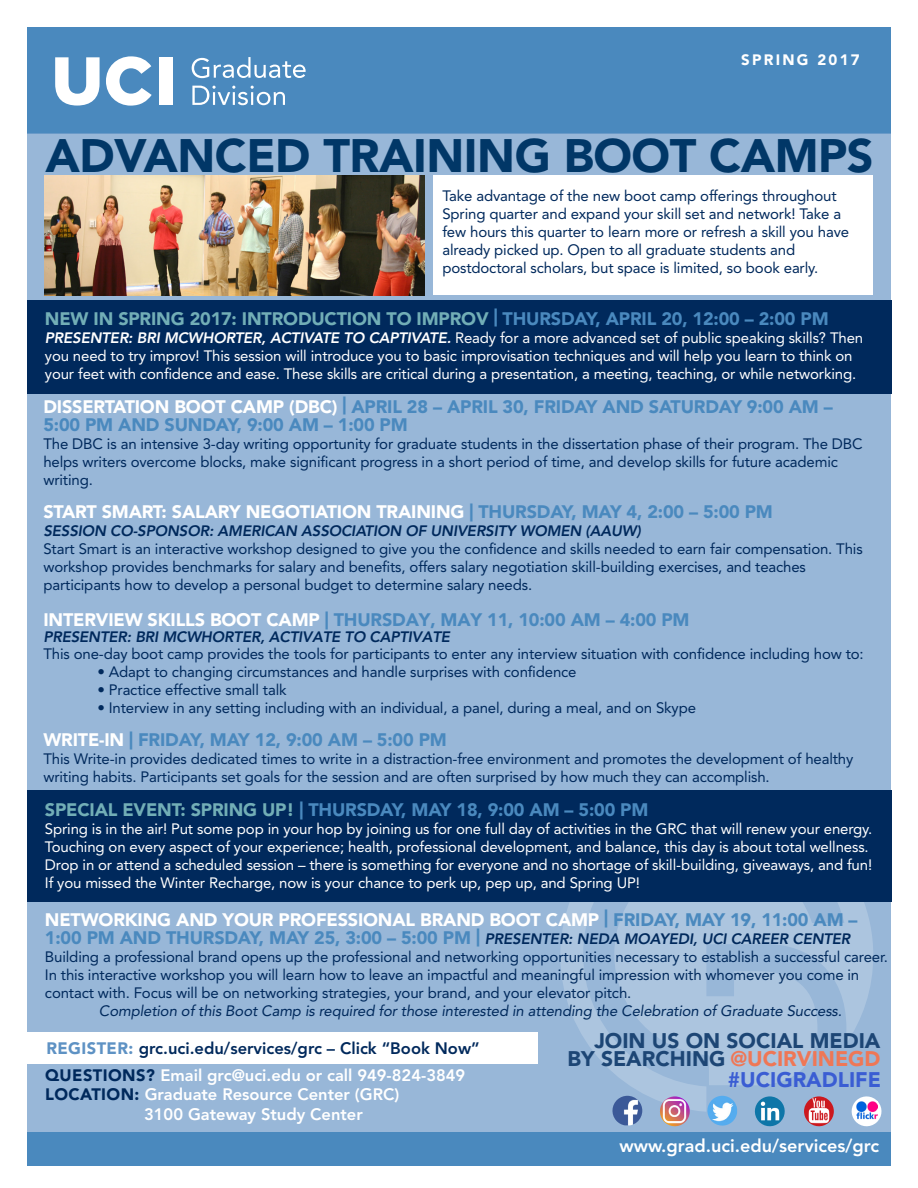
<style>
.page{position:relative;width:918px;height:1188px;background:#fff}
.page>*{position:absolute;margin:0;border:0;box-sizing:border-box;transform-origin:0 0}
.t1{font:900 46.5px "Avenir LT Std";letter-spacing:-.01em;color:#013767}
.t2{font:900 21px "Avenir LT Std";color:#1d4675}
.t3{font:900 21px "Avenir LT Std";color:#3a5dd3}
.Paragraph_Style_1{font:900 18px/18px "Avenir LT Std";letter-spacing:-.01em;color:#4a89be}
.Paragraph_Style_1-2{font:900 18px "Avenir LT Std";letter-spacing:-.01em;color:#fff}
.Paragraph_Style_1-3{font:900 18px "Avenir LT Std";letter-spacing:-.01em;color:#72aeb6}
.t4{font:800 18px "Avenir LT Std";color:#fff}
.t5{font:800 16.5px "Avenir LT Std";color:#fff}
.t6{font:800 16.5px "Avenir LT Std";color:#00295c}
.Paragraph_Style_1-4{font:15px/18px "Avenir LT Std";letter-spacing:-.01em;color:#00295c}
.Paragraph_Style_1-5{font:15px/18px "Avenir LT Std";letter-spacing:-.01em;color:#fff}
.Paragraph_Style_1-6{font:italic 15px "Avenir LT Std";letter-spacing:-.01em;color:#00295c}
.Paragraph_Style_1-7{font:italic 800 15px "Avenir LT Std";letter-spacing:-.01em;color:#00295c}
.t7{font:900 15px "Avenir LT Std";letter-spacing:.15em;color:#fff}
.s1{color:#4a89be}
.s2{font-weight:800;font-style:italic}
.s3{color:#fff}
.s4{color:#72aeb6}
.s5{font-weight:900;font-style:normal;font-size:18px;color:#4a89be}
.s6{font-weight:900;color:#5e92c4}
.s7{font-weight:900;color:#00295c}
.s8{color:#ef7756}
</style>
<div class="page">
<div style="left:27px;top:27px;width:864px;height:106px;background:#4a89be"></div>
<div style="left:27px;top:133px;width:864px;height:1002px;background:#98b7d8"></div>
<svg style="left:560px;top:901px;width:313px;height:211px;fill:#acc5df"></svg>
<div style="left:27px;top:300px;width:865px;height:93px;background:#00295c"></div>
<div style="left:27px;top:790px;width:865px;height:111px;background:#00295c"></div>
<div style="left:27px;top:1132px;width:864px;height:34px;background:#4a89be"></div>
<div style="left:434px;top:176px;width:439px;height:119px;background:#fff"></div>
<svg style="left:55px;top:57px;width:45px;height:49px"></svg>
<svg style="left:106px;top:56px;width:46px;height:50px"></svg>
<div style="left:159px;top:57px;width:13px;height:48px;background:#fff"></div>
<svg style="left:192px;top:57px;width:114px;height:21px"></svg>
<svg style="left:192px;top:86px;width:93px;height:19px"></svg>
<img style="left:45px;top:176px;width:379px;height:119px">
<div style="left:26px;top:1032px;width:512px;height:32px;background:#fff"></div>
<img style="left:660px;top:1096px;width:30px;height:30px">
<img style="left:611px;top:1096px;width:31px;height:29px">
<img style="left:753px;top:1096px;width:33px;height:31px">
<img style="left:707px;top:1096px;width:30px;height:30px">
<img style="left:804px;top:1096px;width:30px;height:30px">
<svg style="left:850px;top:1095px;width:32px;height:32px"></svg>
<img style="left:857px;top:1102px;width:20px;height:18px">
<p class="t7" style="left:741px;top:51px;width:120px">SPRING 2017</p>
<p class="t1" style="left:45px;top:128px;width:830px">ADVANCED TRAINING BOOT CAMPS</p>
<p class="Paragraph_Style_1-4" style="left:442px;top:187px;width:408px">Take advantage of the new boot camp offerings throughout Spring quarter and expand your skill set and network! Take a few hours this quarter to learn more or refresh a skill you have already picked up. Open to all graduate students and postdoctoral scholars, but space is limited, so book early.</p>
<p class="Paragraph_Style_1-3" style="left:45px;top:308px;width:785px">NEW IN SPRING 2017: INTRODUCTION TO IMPROV <sup>|</sup> <span class="s1">THURSDAY, APRIL 20, 12:00 – 2:00 PM</span></p>
<p class="Paragraph_Style_1-5" style="left:45px;top:329px;width:820px"><span class="s2">PRESENTER: BRI MCWHORTER, ACTIVATE TO CAPTIVATE.</span> Ready for a more advanced set of public speaking skills? Then you need to try improv! This session will introduce you to basic improvisation techniques and will help you learn to think on your feet with confidence and ease. These skills are critical during a presentation, a meeting, teaching, or while networking.</p>
<p class="Paragraph_Style_1" style="left:43px;top:398px;width:791px"><span class="s3">DISSERTATION BOOT CAMP (DBC)</span> | APRIL 28 – APRIL 30, FRIDAY AND SATURDAY 9:00 AM –<br>5:00 PM AND SUNDAY, 9:00 AM – 1:00 PM</p>
<p class="Paragraph_Style_1-4" style="left:43px;top:435px;width:821px">The DBC is an intensive 3-day writing opportunity for graduate students in the dissertation phase of their program. The DBC helps writers overcome blocks, make significant progress in a short period of time, and develop skills for future academic writing.</p>
<p class="Paragraph_Style_1-2" style="left:43px;top:501px;width:731px">START SMART: SALARY NEGOTIATION TRAINING <span class="s1">| THURSDAY, MAY 4, 2:00 – 5:00 PM</span></p>
<p class="Paragraph_Style_1-4" style="left:43px;top:522px;width:821px"><span class="s2">SESSION CO-SPONSOR: AMERICAN ASSOCIATION OF UNIVERSITY WOMEN (AAUW)<br></span>Start Smart is an interactive workshop designed to give you the confidence and skills needed to earn fair compensation. This workshop provides benchmarks for salary and benefits, offers salary negotiation skill-building exercises, and teaches participants how to develop a personal budget to determine salary needs.</p>
<p class="Paragraph_Style_1" style="left:43px;top:611px;width:648px"><span class="s3">INTERVIEW SKILLS BOOT CAMP</span> | THURSDAY, MAY 11, 10:00 AM – 4:00 PM</p>
<p class="Paragraph_Style_1-4" style="left:43px;top:628px;width:822px;line-height:17.4px"><span class="s2">PRESENTER: BRI MCWHORTER, ACTIVATE TO CAPTIVATE<br></span>This one-day boot camp provides the tools for participants to enter any interview situation with confidence including how to:</p>
<p class="Paragraph_Style_1-4" style="left:97px;top:663px;width:481px">• Adapt to changing circumstances and handle surprises with confidence</p>
<p class="Paragraph_Style_1-4" style="left:97px;top:681px;width:191px">• Practice effective small talk</p>
<p class="Paragraph_Style_1-4" style="left:97px;top:699px;width:600px">• Interview in any setting including with an individual, a panel, during a meal, and on Skype</p>
<p class="Paragraph_Style_1" style="left:43px;top:731px;width:405px"><span class="s3">WRITE-IN</span> | FRIDAY, MAY 12, 9:00 AM – 5:00 PM</p>
<p class="Paragraph_Style_1-4" style="left:43px;top:750px;width:811px">This Write-in provides dedicated times to write in a distraction-free environment and promotes the development of healthy writing habits. Participants set goals for the session and are often surprised by how much they can accomplish.</p>
<p class="Paragraph_Style_1" style="left:45px;top:801px;width:605px"><span class="s4">SPECIAL EVENT: SPRING UP!</span> | THURSDAY, MAY 18, 9:00 AM – 5:00 PM</p>
<p class="Paragraph_Style_1-5" style="left:45px;top:820px;width:829px">Spring is in the air! Put some pop in your hop by joining us for one full day of activities in the GRC that will renew your energy.<br>Touching on every aspect of your experience; health, professional development, and balance, this day is about total wellness.<br>Drop in or attend a scheduled session – there is something for everyone and no shortage of skill-building, giveaways, and fun!<br>If you missed the Winter Recharge, now is your chance to perk up, pep up, and Spring UP!</p>
<p class="Paragraph_Style_1-2" style="left:45px;top:909px;width:814px">NETWORKING AND YOUR PROFESSIONAL BRAND BOOT CAMP <sup>|</sup> <span class="s1">FRIDAY, MAY 19, 11:00 AM –</span></p>
<p class="Paragraph_Style_1-7" style="left:45px;top:930px;width:807px"><span class="s5">1:00 PM AND THURSDAY, MAY 25, 3:00 – 5:00 PM |</span> PRESENTER: NEDA MOAYEDI, UCI CAREER CENTER</p>
<p class="Paragraph_Style_1-4" style="left:45px;top:948px;width:845px">Building a professional brand opens up the professional and networking opportunities necessary to establish a successful career.</p>
<p class="Paragraph_Style_1-4" style="left:45px;top:966px;width:816px">In this interactive workshop you will learn how to leave an impactful and meaningful impression with whomever you come in</p>
<p class="Paragraph_Style_1-4" style="left:45px;top:984px;width:588px">contact with. Focus will be on networking strategies, your brand, and your elevator pitch.</p>
<p class="Paragraph_Style_1-6" style="left:99px;top:1002px;width:745px">Completion of this Boot Camp is required for those interested in attending the Celebration of Graduate Success.</p>
<p class="t6" style="left:46px;top:1038px;width:435px"><span class="s6">REGISTER:</span> grc.uci.edu/services/grc – Click “Book Now”</p>
<p class="t5" style="left:45px;top:1065px;width:422px"><span class="s7">QUESTIONS?</span> Email grc@uci.edu or call 949-824-3849</p>
<p class="t5" style="left:45px;top:1085px;width:356px"><span class="s7">LOCATION:</span> Graduate Resource Center (GRC)</p>
<p class="t5" style="left:144px;top:1105px;width:220px">3100 Gateway Study Center</p>
<p class="t2" style="left:594px;top:1028px;width:288px">JOIN US ON SOCIAL MEDIA</p>
<p class="t2" style="left:568px;top:1046px;width:314px">BY SEARCHING <span class="s8">@UCIRVINEGD</span></p>
<p class="t3" style="left:728px;top:1067px;width:155px">#UCIGRADLIFE</p>
<p class="t4" style="left:620px;top:1135px;width:261px">www.grad.uci.edu/services/grc</p>
</div>
